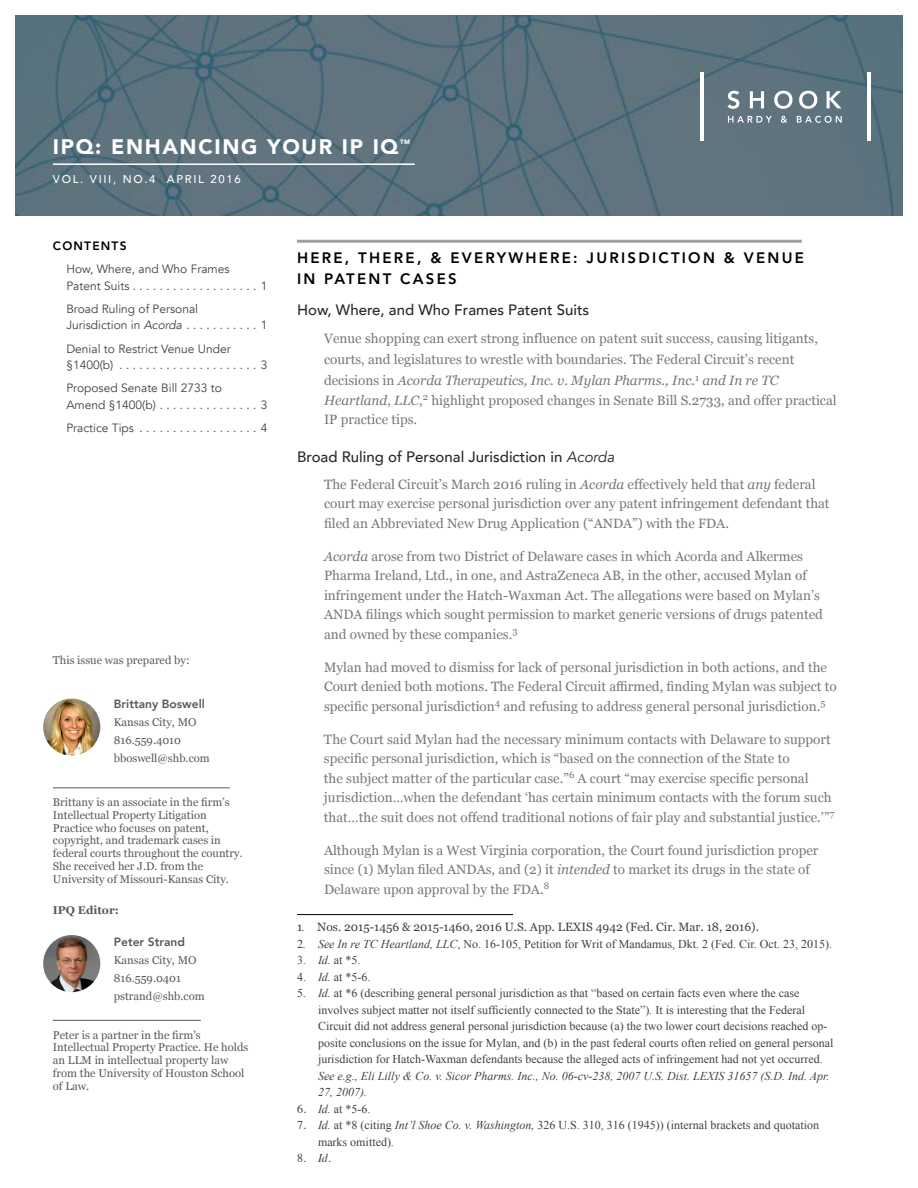
<style>
.page{position:relative;width:918px;height:1188px;background:#fff}
.page>*{position:absolute;margin:0;border:0;box-sizing:border-box;transform-origin:0 0}
.t1{font:900 21px "Avenir";letter-spacing:.08em;color:#fff}
.t2{font:500 15px "Avenir";color:#292829}
.t3{font:800 15px/21px "Avenir LT Std";letter-spacing:.15em;color:#000}
.t4{font:13.5px/19.5px "Georgia";color:#77787b}
.t5{font:12px/16.5px "Times New Roman";color:#414042}
.t6{font:12px/16.5px "Avenir";color:#414042}
.t7{font:italic 12px/16.5px "Times New Roman";color:#414042}
.t8{font:12px "Georgia";color:#414042}
.t9{font:800 12px "Avenir";color:#58595b}
.t10{font:800 12px "Avenir LT Std";letter-spacing:.1em;color:#000}
.t11{font:italic 12px "Times";color:#414042}
.t12{font:11.25px/12.8px "Georgia";color:#58595b}
.t13{font:500 11.25px "Avenir";letter-spacing:.15em;color:#fff}
.t14{font:700 11.25px "Georgia";color:#58595b}
.t15{font:900 6.3px "Avenir";color:#fff}
.s1{font-style:italic}
.s2{font-weight:400;font-style:italic}
.s3{font-family:"Times New Roman";font-style:italic}
.s4{font-family:"Times"}
.s5{color:#4c5b69}
.s6{font-style:normal}
</style>
<div class="page">
<img style="left:16px;top:16px;width:886px;height:200px">
<hr style="left:53px;top:163px;width:362px;height:2px;background:#fff">
<svg style="left:727px;top:91px;width:115px;height:18px"></svg>
<hr style="left:867px;top:72px;width:3px;height:69px;background:#fff">
<hr style="left:700px;top:72px;width:4px;height:69px;background:#fff">
<svg style="left:728px;top:116px;width:114px;height:7px"></svg>
<hr style="left:53px;top:787px;width:177px;height:1px;background:#58595b">
<hr style="left:53px;top:1020px;width:148px;height:1px;background:#58595b">
<img style="left:43px;top:699px;width:57px;height:57px;border-radius:29px">
<hr style="left:297px;top:240px;width:505px;height:3px;background:#9da2a7">
<hr style="left:297px;top:914px;width:216px;height:1px;background:#000">
<img style="left:43px;top:935px;width:57px;height:57px;border-radius:29px">
<h1 class="t1" style="left:53px;top:129px;width:347px">IPQ: ENHANCING YOUR IP IQ</h1>
<p class="t15" style="left:400px;top:136px;width:12px">TM</p>
<p class="t13" style="left:53px;top:169px;width:189px">VOL. VIII, NO.4 APRIL 2016</p>
<p class="t10" style="left:53px;top:239px;width:75px">CONTENTS</p>
<p class="t6" style="left:66px;top:261px;width:202px">How, Where, and Who Frames<br>Patent Suits . . . . . . . . . . . . . . . . . . . 1</p>
<p class="t6" style="left:66px;top:301px;width:202px">Broad Ruling of Personal<br>Jurisdiction in <span class="s1">Acorda</span> . . . . . . . . . . . 1</p>
<p class="t6" style="left:66px;top:340px;width:202px">Denial to Restrict Venue Under §1400(b) . . . . . . . . . . . . . . . . . . . . . 3</p>
<p class="t6" style="left:66px;top:380px;width:202px">Proposed Senate Bill 2733 to<br>Amend §1400(b) . . . . . . . . . . . . . . . 3</p>
<p class="t6" style="left:66px;top:420px;width:202px">Practice Tips . . . . . . . . . . . . . . . . . . 4</p>
<p class="t12" style="left:53px;top:653px;width:138px">This issue was prepared by:</p>
<p class="t9" style="left:114px;top:694px;width:93px">Brittany Boswell</p>
<p class="t12" style="left:114px;top:713px;width:97px;line-height:18px">Kansas City, MO<br>816.559.4010 bboswell@shb.com</p>
<p class="t12" style="left:53px;top:795px;width:191px">Brittany is an associate in the firm’s Intellectual Property Litigation Practice who focuses on patent, copyright, and trademark cases in federal courts throughout the country.<br>She received her J.D. from the University of Missouri-Kansas City.</p>
<p class="t14" style="left:53px;top:902px;width:68px">IPQ Editor:</p>
<p class="t9" style="left:114px;top:932px;width:73px">Peter Strand</p>
<p class="t12" style="left:114px;top:950px;width:92px;line-height:18px">Kansas City, MO<br>816.559.0401 pstrand@shb.com</p>
<p class="t12" style="left:53px;top:1028px;width:197px">Peter is a partner in the firm’s<br>Intellectual Property Practice. He holds an LLM in intellectual property law from the University of Houston School of Law.</p>
<p class="t3" style="left:297px;top:247px;width:509px">HERE, THERE, &amp; EVERYWHERE: JURISDICTION &amp; VENUE<br>IN PATENT CASES</p>
<p class="t2" style="left:297px;top:297px;width:294px">How, Where, and Who Frames Patent Suits</p>
<p class="t4" style="left:324px;top:328px;width:495px;line-height:21px">Venue shopping can exert strong influence on patent suit success, causing litigants, courts, and legislatures to wrestle with boundaries. The Federal Circuit’s recent decisions in <span class="s1">Acorda Therapeutics, Inc. v. Mylan Pharms., Inc.</span><sup>1</sup> <span class="s1">and In re TC</span></p>
<p class="t4" style="left:324px;top:390px;width:514px"><span class="s1">Heartland, LLC</span>,<sup>2</sup> highlight proposed changes in Senate Bill S.2733, and offer practical<br>IP practice tips.</p>
<p class="t2" style="left:297px;top:444px;width:319px">Broad Ruling of Personal Jurisdiction in <span class="s2">Acorda</span></p>
<p class="t4" style="left:324px;top:474px;width:507px">The Federal Circuit’s March 2016 ruling in <span class="s1">Acorda</span> effectively held that <span class="s1">any</span> federal court may exercise personal jurisdiction over any patent infringement defendant that filed an Abbreviated New Drug Application (“ANDA”) with the FDA.</p>
<p class="t4" style="left:324px;top:546px;width:500px"><span class="s1">Acorda</span> arose from two District of Delaware cases in which Acorda and Alkermes Pharma Ireland, Ltd., in one, and AstraZeneca AB, in the other, accused Mylan of infringement under the Hatch-Waxman Act. The allegations were based on Mylan’s ANDA filings which sought permission to market generic versions of drugs patented and owned by these companies.<sup>3</sup></p>
<p class="t4" style="left:324px;top:657px;width:514px">Mylan had moved to dismiss for lack of personal jurisdiction in both actions, and the<br>Court denied both motions. The Federal Circuit affirmed, finding Mylan was subject to specific personal jurisdiction<sup>4</sup> and refusing to address general personal jurisdiction.<sup>5</sup></p>
<p class="t4" style="left:324px;top:729px;width:512px">The Court said Mylan had the necessary minimum contacts with Delaware to support specific personal jurisdiction, which is “based on the connection of the State to<br>the subject matter of the particular case.”<sup>6</sup> A court “may exercise specific personal jurisdiction…when the defendant ‘has certain minimum contacts with the forum such that…the suit does not offend traditional notions of fair play and substantial justice.’”<sup>7</sup></p>
<p class="t4" style="left:324px;top:840px;width:496px">Although Mylan is a West Virginia corporation, the Court found jurisdiction proper since (1) Mylan filed ANDAs, and (2) it <span class="s1">intended</span> to market its drugs in the state of<br>Delaware upon approval by the FDA.<sup>8</sup></p>
<p class="t8" style="left:297px;top:918px;width:463px">1<span class="s3">.</span> Nos. 2015-1456 &amp; 2015-1460, 2016 U.S. App. LEXIS 4942 (Fed. Cir. Mar. 18, 2016).</p>
<p class="t5" style="left:297px;top:935px;width:537px"><span class="s4">2</span><span class="s1">. See In re TC Heartland, LLC</span>, No. 16-105, Petition for Writ of Mandamus, Dkt. 2 (Fed. Cir. Oct. 23, 2015).</p>
<p class="t5" style="left:297px;top:952px;width:65px"><span class="s5">3.</span> <span class="s1">Id.</span> at *5.</p>
<p class="t5" style="left:297px;top:968px;width:75px">4. <span class="s1">Id.</span> at *5-6.</p>
<p class="t5" style="left:318px;top:985px;width:517px;text-indent:-21px">5. <span class="s1">Id.</span> at *6 (describing general personal jurisdiction as that “based on certain facts even where the case involves subject matter not itself sufficiently connected to the State”)<span class="s1">.</span> It is interesting that the Federal Circuit did not address general personal jurisdiction because (a) the two lower court decisions reached op&shy;posite conclusions on the issue for Mylan, and (b) in the past federal courts often relied on general personal jurisdiction for Hatch-Waxman defendants because the alleged acts of infringement had not yet occurred.</p>
<p class="t7" style="left:318px;top:1067px;width:513px">See e.g., Eli Lilly &amp; Co. v. Sicor Pharms. Inc., No. 06-cv-238, 2007 U.S. Dist. LEXIS 31657 (S.D. Ind. Apr.<br>27, 2007).</p>
<p class="t5" style="left:297px;top:1100px;width:75px"><span class="s4">6.</span> <span class="s1">Id.</span> at *5-6.</p>
<p class="t5" style="left:318px;top:1117px;width:503px;text-indent:-21px"><span class="s4">7.</span> <span class="s1">Id.</span> at *8 (citing <span class="s1">Int’l Shoe Co. v. Washington,</span> 326 U.S. 310, 316 (1945)) (internal brackets and quotation marks omitted).</p>
<p class="t11" style="left:297px;top:1148px;width:35px"><span class="s6">8.</span> Id.</p>
</div>
